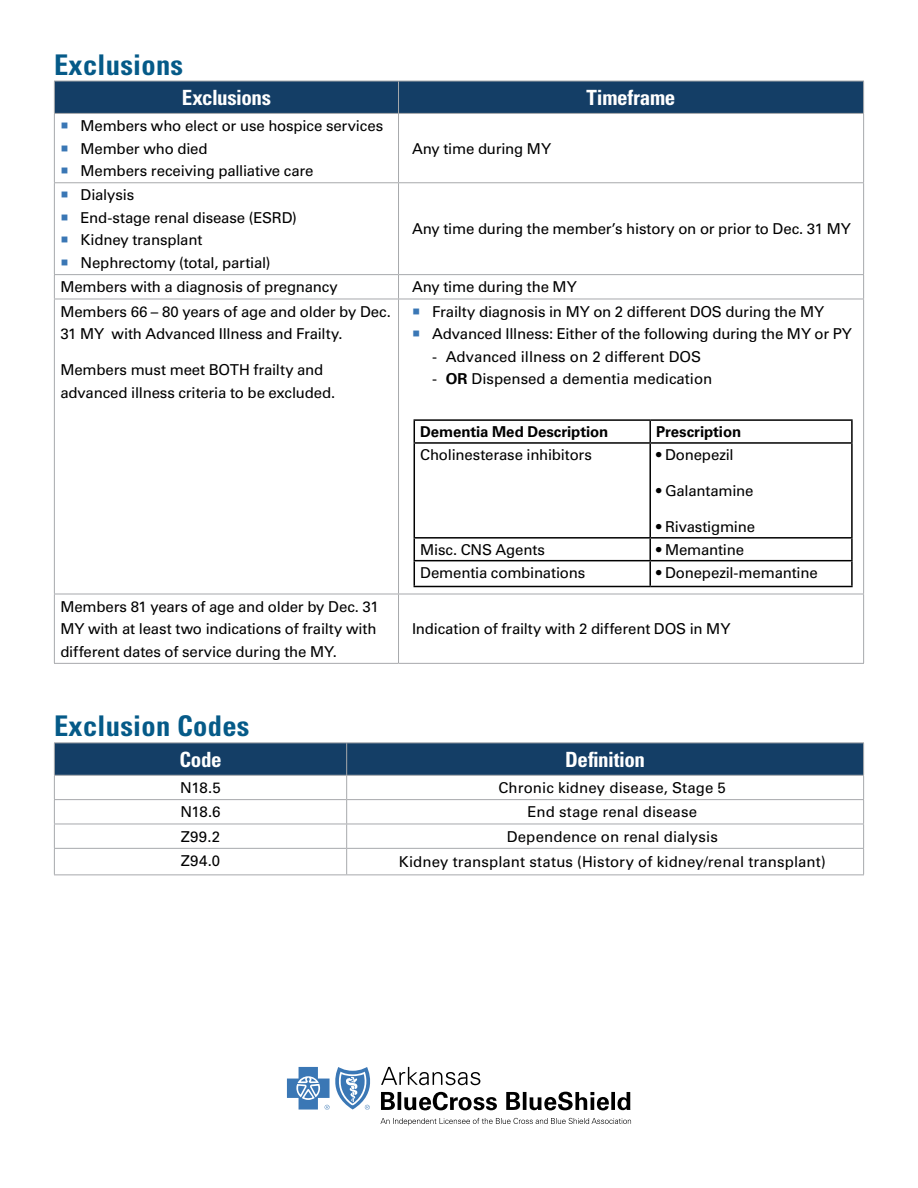
<style>
.page{position:relative;width:918px;height:1188px;background:#fff}
.page>*{position:absolute;margin:0;border:0;box-sizing:border-box;transform-origin:0 0}
.Heading_2{font:700 condensed 28.5px "Univers LT Std";letter-spacing:.01em;color:#055a88}
.big_table_headers{font:700 condensed 21px "Univers LT Std";letter-spacing:-.015em;color:#fff}
.t1{font:15px/22.5px "Univers LT Std";letter-spacing:-.01em;color:#000}
.t2{font:15px "Univers LT Std";letter-spacing:.01em;color:#000}
.t3{font:700 15px "Univers LT Std";letter-spacing:-.005em;color:#000}
.s1{color:#3a77b5}
.s2{font-weight:700}
</style>
<div class="page">
<div style="left:55px;top:82px;width:808px;height:31px;background:#143e66"></div>
<hr style="left:54px;top:81px;width:345px;height:1px;background:#a7a9ac">
<hr style="left:54px;top:81px;width:1px;height:32px;background:#a7a9ac">
<hr style="left:399px;top:81px;width:465px;height:1px;background:#a7a9ac">
<hr style="left:398px;top:81px;width:1px;height:32px;background:#a7a9ac">
<hr style="left:863px;top:81px;width:1px;height:32px;background:#a7a9ac">
<hr style="left:54px;top:113px;width:345px;height:1px;background:#a7a9ac">
<hr style="left:54px;top:114px;width:1px;height:68px;background:#a7a9ac">
<hr style="left:399px;top:113px;width:465px;height:1px;background:#a7a9ac">
<hr style="left:398px;top:114px;width:1px;height:68px;background:#a7a9ac">
<hr style="left:863px;top:114px;width:1px;height:68px;background:#a7a9ac">
<hr style="left:54px;top:182px;width:345px;height:1px;background:#a7a9ac">
<hr style="left:54px;top:183px;width:1px;height:91px;background:#a7a9ac">
<hr style="left:399px;top:182px;width:465px;height:1px;background:#a7a9ac">
<hr style="left:398px;top:183px;width:1px;height:91px;background:#a7a9ac">
<hr style="left:863px;top:183px;width:1px;height:91px;background:#a7a9ac">
<hr style="left:54px;top:274px;width:345px;height:1px;background:#a7a9ac">
<svg style="left:54px;top:275px;width:1px;height:24px"></svg>
<hr style="left:399px;top:274px;width:465px;height:1px;background:#a7a9ac">
<svg style="left:398px;top:275px;width:1px;height:24px"></svg>
<svg style="left:863px;top:275px;width:1px;height:24px"></svg>
<hr style="left:54px;top:299px;width:345px;height:1px;background:#a7a9ac">
<hr style="left:54px;top:299px;width:1px;height:295px;background:#a7a9ac">
<hr style="left:399px;top:299px;width:465px;height:1px;background:#a7a9ac">
<hr style="left:398px;top:299px;width:1px;height:295px;background:#a7a9ac">
<hr style="left:863px;top:299px;width:1px;height:295px;background:#a7a9ac">
<hr style="left:54px;top:594px;width:345px;height:1px;background:#a7a9ac">
<hr style="left:54px;top:594px;width:1px;height:69px;background:#a7a9ac">
<hr style="left:399px;top:594px;width:465px;height:1px;background:#a7a9ac">
<hr style="left:398px;top:594px;width:1px;height:69px;background:#a7a9ac">
<hr style="left:863px;top:594px;width:1px;height:69px;background:#a7a9ac">
<hr style="left:54px;top:663px;width:345px;height:1px;background:#a7a9ac">
<hr style="left:399px;top:663px;width:465px;height:1px;background:#a7a9ac">
<hr style="left:414px;top:419px;width:236px;height:2px;background:#000">
<svg style="left:414px;top:421px;width:1px;height:21px"></svg>
<hr style="left:650px;top:419px;width:203px;height:2px;background:#000">
<hr style="left:649px;top:421px;width:2px;height:21px;background:#000">
<hr style="left:851px;top:421px;width:2px;height:21px;background:#000">
<hr style="left:414px;top:442px;width:236px;height:2px;background:#000">
<hr style="left:414px;top:444px;width:1px;height:93px;background:#000">
<hr style="left:650px;top:442px;width:203px;height:2px;background:#000">
<hr style="left:649px;top:444px;width:2px;height:93px;background:#000">
<hr style="left:851px;top:444px;width:2px;height:93px;background:#000">
<hr style="left:414px;top:537px;width:236px;height:2px;background:#000">
<hr style="left:650px;top:537px;width:203px;height:2px;background:#000">
<hr style="left:649px;top:539px;width:2px;height:21px;background:#000">
<hr style="left:851px;top:539px;width:2px;height:21px;background:#000">
<hr style="left:414px;top:560px;width:236px;height:1px;background:#000">
<svg style="left:414px;top:539px;width:1px;height:47px"></svg>
<hr style="left:650px;top:560px;width:203px;height:1px;background:#000">
<hr style="left:649px;top:561px;width:2px;height:25px;background:#000">
<hr style="left:851px;top:561px;width:2px;height:25px;background:#000">
<hr style="left:414px;top:586px;width:236px;height:1px;background:#000">
<hr style="left:650px;top:586px;width:203px;height:1px;background:#000">
<hr style="left:54px;top:742px;width:293px;height:1px;background:#a7a9ac">
<hr style="left:347px;top:742px;width:517px;height:1px;background:#a7a9ac">
<svg style="left:54px;top:743px;width:810px;height:131px"></svg>
<hr style="left:54px;top:874px;width:293px;height:1px;background:#a7a9ac">
<hr style="left:347px;top:874px;width:517px;height:1px;background:#a7a9ac">
<svg style="left:287px;top:1067px;width:343px;height:43px"></svg>
<svg style="left:381px;top:1118px;width:250px;height:7px"></svg>
<p class="Heading_2" style="left:54px;top:47px;width:131px">Exclusions</p>
<h1 class="big_table_headers" style="left:182px;top:84px;width:91px">Exclusions</h1>
<h1 class="big_table_headers" style="left:587px;top:84px;width:90px">Timeframe</h1>
<p class="t1" style="left:60px;top:114px;width:324px"><span class="s1">○</span> Members who elect or use hospice services</p>
<p class="t1" style="left:60px;top:137px;width:149px"><span class="s1">○</span> Member who died</p>
<p class="t1" style="left:60px;top:159px;width:255px"><span class="s1">○</span> Members receiving palliative care</p>
<p class="t1" style="left:412px;top:137px;width:141px">Any time during MY</p>
<p class="t1" style="left:60px;top:184px;width:75px"><span class="s1">○</span> Dialysis</p>
<p class="t1" style="left:60px;top:206px;width:238px"><span class="s1">○</span> End-stage renal disease (ESRD)</p>
<p class="t1" style="left:60px;top:229px;width:143px"><span class="s1">○</span> Kidney transplant</p>
<p class="t1" style="left:60px;top:251px;width:212px"><span class="s1">○</span> Nephrectomy (total, partial)</p>
<p class="t1" style="left:412px;top:218px;width:440px">Any time during the member’s history on or prior to Dec. 31 MY</p>
<p class="t1" style="left:60px;top:276px;width:279px">Members with a diagnosis of pregnancy</p>
<p class="t1" style="left:412px;top:276px;width:166px">Any time during the MY</p>
<p class="t1" style="left:60px;top:300px;width:332px">Members 66 – 80 years of age and older by Dec.<br>31 MY with Advanced Illness and Frailty.</p>
<p class="t1" style="left:60px;top:359px;width:276px">Members must meet BOTH frailty and advanced illness criteria to be excluded.</p>
<p class="t1" style="left:412px;top:300px;width:414px"><span class="s1">○</span> Frailty diagnosis in MY on 2 different DOS during the MY</p>
<p class="t1" style="left:412px;top:323px;width:441px"><span class="s1">○</span> Advanced Illness: Either of the following during the MY or PY</p>
<p class="t1" style="left:432px;top:345px;width:271px">- Advanced illness on 2 different DOS</p>
<p class="t1" style="left:432px;top:368px;width:282px">- <span class="s2">OR</span> Dispensed a dementia medication</p>
<p class="t3" style="left:420px;top:423px;width:190px">Dementia Med Description</p>
<p class="t3" style="left:656px;top:423px;width:86px">Prescription</p>
<p class="t1" style="left:420px;top:443px;width:173px">Cholinesterase inhibitors</p>
<p class="t1" style="left:656px;top:443px;width:79px">• Donepezil</p>
<p class="t1" style="left:656px;top:479px;width:99px">• Galantamine</p>
<p class="t1" style="left:656px;top:515px;width:100px">• Rivastigmine</p>
<p class="t1" style="left:420px;top:538px;width:126px">Misc. CNS Agents</p>
<p class="t1" style="left:656px;top:538px;width:89px">• Memantine</p>
<p class="t1" style="left:420px;top:561px;width:167px">Dementia combinations</p>
<p class="t1" style="left:656px;top:561px;width:163px">• Donepezil-memantine</p>
<p class="t1" style="left:60px;top:595px;width:320px">Members 81 years of age and older by Dec. 31<br>MY with at least two indications of frailty with different dates of service during the MY.</p>
<p class="t1" style="left:412px;top:618px;width:320px">Indication of frailty with 2 different DOS in MY</p>
<p class="Heading_2" style="left:54px;top:709px;width:197px">Exclusion Codes</p>
<h1 class="big_table_headers" style="left:179px;top:746px;width:44px">Code</h1>
<h1 class="big_table_headers" style="left:565px;top:746px;width:81px">Definition</h1>
<p class="t1" style="left:180px;top:776px;width:42px">N18.5</p>
<p class="t1" style="left:499px;top:776px;width:229px">Chronic kidney disease, Stage 5</p>
<p class="t1" style="left:180px;top:801px;width:42px">N18.6</p>
<p class="t2" style="left:527px;top:803px;width:171px">End stage renal disease</p>
<p class="t1" style="left:181px;top:825px;width:41px">Z99.2</p>
<p class="t2" style="left:507px;top:827px;width:213px">Dependence on renal dialysis</p>
<p class="t1" style="left:181px;top:849px;width:41px">Z94.0</p>
<p class="t2" style="left:399px;top:853px;width:429px">Kidney transplant status (History of kidney/renal transplant)</p>
</div>
